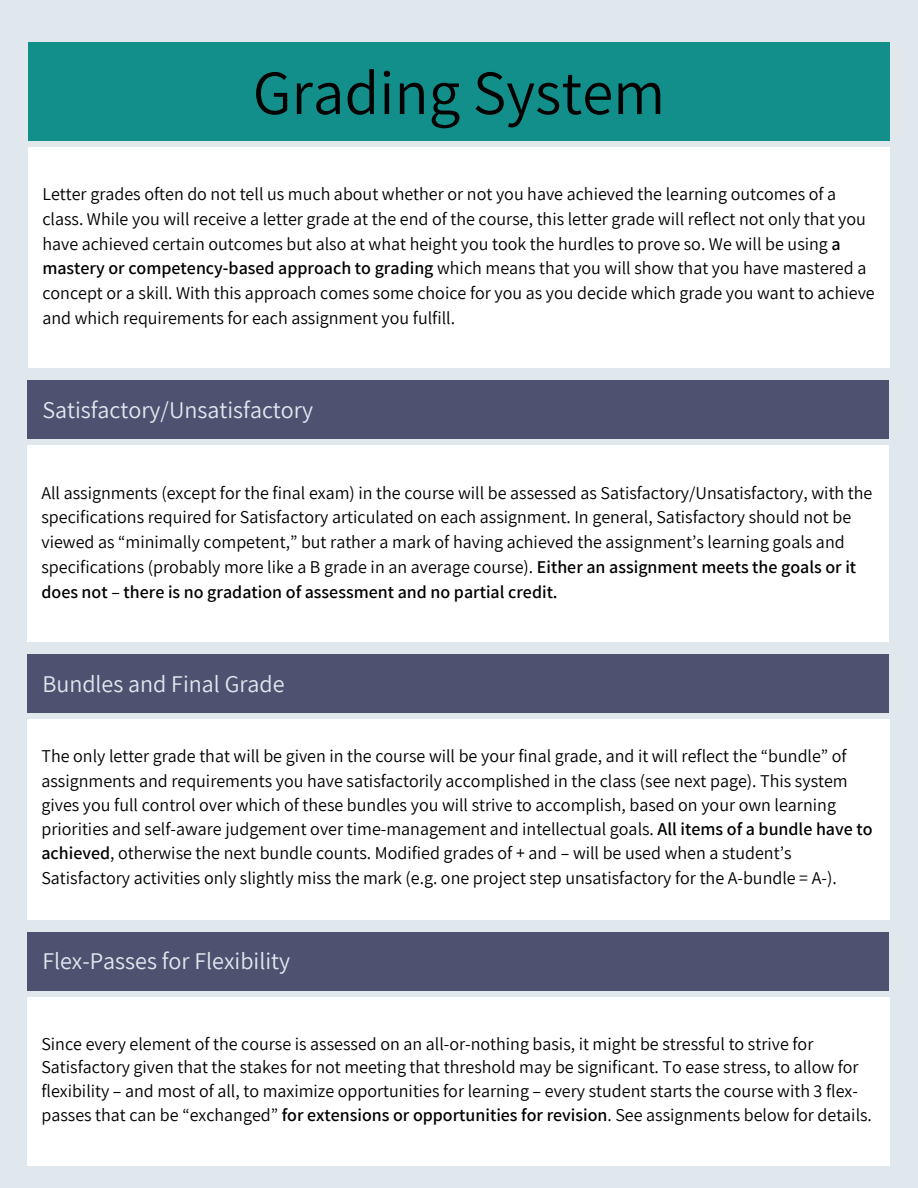
<style>
.page{position:relative;width:918px;height:1188px;background:#e1e8ed}
.page>*{position:absolute;margin:0;border:0;box-sizing:border-box;transform-origin:0 0}
.t1{font:63px "Assistant";color:#000}
.t2{font:24px "Assistant";color:#e1e8ed}
.t3{font:18px/24.8px "Assistant";color:#000}
.s1{font-weight:600}
</style>
<div class="page">
<div style="left:28px;top:42px;width:862px;height:99px;background:#128f8b"></div>
<div style="left:28px;top:148px;width:862px;height:220px;background:#fff"></div>
<div style="left:27px;top:381px;width:862px;height:58px;background:#4c5270"></div>
<div style="left:27px;top:655px;width:862px;height:58px;background:#4c5270"></div>
<div style="left:27px;top:445px;width:862px;height:197px;background:#fff"></div>
<div style="left:27px;top:719px;width:863px;height:201px;background:#fff"></div>
<div style="left:27px;top:932px;width:862px;height:59px;background:#4c5270"></div>
<div style="left:27px;top:997px;width:863px;height:169px;background:#fff"></div>
<h1 class="t1" style="left:253px;top:50px;width:414px">Grading System</h1>
<p class="t3" style="left:42px;top:181px;width:834px">Letter grades often do not tell us much about whether or not you have achieved the learning outcomes of a class. While you will receive a letter grade at the end of the course, this letter grade will reflect not only that you have achieved certain outcomes but also at what height you took the hurdles to prove so. We will be using <span class="s1">a mastery or competency-based approach to grading</span> which means that you will show that you have mastered a concept or a skill. With this approach comes some choice for you as you decide which grade you want to achieve and which requirements for each assignment you fulfill.</p>
<h2 class="t2" style="left:42px;top:393px;width:272px">Satisfactory/Unsatisfactory</h2>
<p class="t3" style="left:41px;top:480px;width:833px">All assignments (except for the final exam) in the course will be assessed as Satisfactory/Unsatisfactory, with the specifications required for Satisfactory articulated on each assignment. In general, Satisfactory should not be viewed as “minimally competent,” but rather a mark of having achieved the assignment’s learning goals and specifications (probably more like a B grade in an average course). <span class="s1">Either an assignment meets the goals or it does not – there is no gradation of assessment and no partial credit.</span></p>
<h2 class="t2" style="left:42px;top:667px;width:244px">Bundles and Final Grade</h2>
<p class="t3" style="left:41px;top:744px;width:833px;line-height:24.3px">The only letter grade that will be given in the course will be your final grade, and it will reflect the “bundle” of assignments and requirements you have satisfactorily accomplished in the class (see next page). This system gives you full control over which of these bundles you will strive to accomplish, based on your own learning priorities and self-aware judgement over time-management and intellectual goals. <span class="s1">All items of a bundle have to achieved</span>, otherwise the next bundle counts. Modified grades of + and – will be used when a student’s Satisfactory activities only slightly miss the mark (e.g. one project step unsatisfactory for the A-bundle = A-).</p>
<h2 class="t2" style="left:42px;top:945px;width:249px">Flex-Passes for Flexibility</h2>
<p class="t3" style="left:41px;top:1031px;width:832px;line-height:23.7px">Since every element of the course is assessed on an all-or-nothing basis, it might be stressful to strive for Satisfactory given that the stakes for not meeting that threshold may be significant. To ease stress, to allow for flexibility – and most of all, to maximize opportunities for learning – every student starts the course with 3 flex&shy;passes that can be “exchanged” <span class="s1">for extensions or opportunities for revision</span>. See assignments below for details.</p>
</div>
